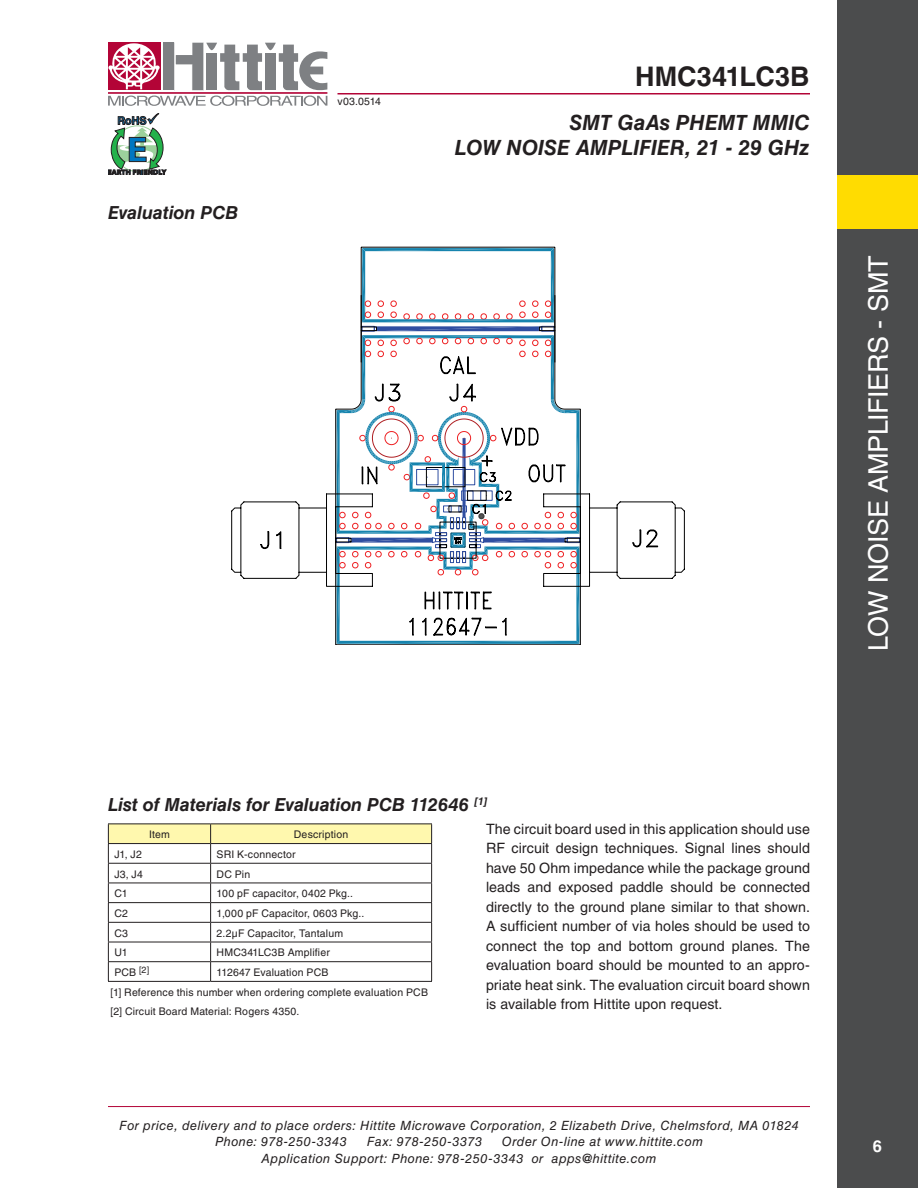
<style>
.page{position:relative;width:918px;height:1188px;background:#fff}
.page>*{position:absolute;margin:0;border:0;box-sizing:border-box;transform-origin:0 0}
.t1{font:27px "Helvetica LT Std";letter-spacing:-.015em;color:#fff}
.t2{font:700 27px "Helvetica LT Std";letter-spacing:.005em;color:#231f20}
.t3{font:italic 700 21px/25.2px "Helvetica LT Std";letter-spacing:.005em;color:#231f20;text-align:right}
.t4{font:italic 700 18px "Helvetica LT Std";letter-spacing:-.005em;color:#231f20}
.t5{font:700 16.5px "Helvetica LT Std";color:#fff}
.t6{font:14.25px/19.5px "Helvetica LT Std";letter-spacing:.005em;color:#231f20;text-align:justify}
.t7{font:italic 12.75px/16.5px "Helvetica LT Std";letter-spacing:.035em;color:#231f20}
.t8{font:10.5px/19.6px "Helvetica LT Std";letter-spacing:.015em;color:#231f20}
</style>
<div class="page">
<hr style="left:108px;top:1106px;width:702px;height:1px;background:#b30437">
<div style="left:163px;top:43px;width:11px;height:47px;background:#7e8083"></div>
<div style="left:108px;top:43px;width:52px;height:47px;background:#b30437"></div>
<hr style="left:108px;top:92px;width:219px;height:2px;background:#b30437">
<svg style="left:176px;top:43px;width:151px;height:47px"></svg>
<svg style="left:108px;top:96px;width:219px;height:10px"></svg>
<svg style="left:108px;top:43px;width:52px;height:46px"></svg>
<hr style="left:338px;top:93px;width:472px;height:1px;background:#b30437">
<svg style="left:108px;top:113px;width:58px;height:62px"></svg>
<div style="left:837px;top:0;width:81px;height:1188px;background:#4b4c4d"></div>
<div style="left:837px;top:175px;width:81px;height:54px;background:#ffdc01"></div>
<svg style="left:108px;top:824px;width:324px;height:157px"></svg>
<hr style="left:108px;top:981px;width:103px;height:1px;background:#231f20">
<hr style="left:211px;top:981px;width:221px;height:1px;background:#231f20">
<svg style="left:231px;top:248px;width:454px;height:396px"></svg>
<svg style="left:374px;top:382px;width:284px;height:166px"></svg>
<p class="t4" style="left:108px;top:201px;width:132px">Evaluation PCB</p>
<p class="t8" style="left:338px;top:91px;width:45px">v03.0514</p>
<h1 class="t2" style="left:635px;top:60px;width:176px">HMC341LC3B</h1>
<h2 class="t3" style="left:455px;top:109px;width:356px">SMT GaAs PHEMT MMIC<br>LOW NOISE AMPLIFIER, 21 - 29 GHz</h2>
<h1 class="t1" style="left:863px;top:651px;width:397px;rotate:-90deg">LOW NOISE AMPLIFIERS - SMT</h1>
<p class="t4" style="left:108px;top:793px;width:381px">List of Materials for Evaluation PCB 112646 <sup>[1]</sup></p>
<p class="t6" style="left:486px;top:819px;width:326px">The circuit board used in this application should use RF circuit design techniques. Signal lines should have 50 Ohm impedance while the package ground leads and exposed paddle should be connected directly to the ground plane similar to that shown.<br>A sufficient number of via holes should be used to connect the top and bottom ground planes. The evaluation board should be mounted to an appro&shy;priate heat sink. The evaluation circuit board shown is available from Hittite upon request.</p>
<p class="t8" style="left:149px;top:825px;width:22px">Item</p>
<p class="t8" style="left:294px;top:825px;width:56px">Description</p>
<p class="t8" style="left:114px;top:844px;width:29px">J1, J2</p>
<p class="t8" style="left:217px;top:844px;width:81px">SRI K-connector</p>
<p class="t8" style="left:114px;top:864px;width:30px">J3, J4</p>
<p class="t8" style="left:217px;top:864px;width:35px">DC Pin</p>
<p class="t8" style="left:114px;top:884px;width:15px">C1</p>
<p class="t8" style="left:217px;top:884px;width:138px">100 pF capacitor, 0402 Pkg..</p>
<p class="t8" style="left:114px;top:903px;width:15px">C2</p>
<p class="t8" style="left:217px;top:903px;width:149px">1,000 pF Capacitor, 0603 Pkg..</p>
<p class="t8" style="left:114px;top:923px;width:15px">C3</p>
<p class="t8" style="left:217px;top:923px;width:128px">2.2µF Capacitor, Tantalum</p>
<p class="t8" style="left:114px;top:943px;width:15px">U1</p>
<p class="t8" style="left:217px;top:943px;width:115px">HMC341LC3B Amplifier</p>
<p class="t8" style="left:114px;top:962px;width:36px">PCB <sup>[2]</sup></p>
<p class="t8" style="left:111px;top:962px;width:319px;text-indent:106px">112647 Evaluation PCB<br>[1] Reference this number when ordering complete evaluation PCB [2] Circuit Board Material: Rogers 4350.</p>
<p class="t7" style="left:215px;top:1117px;width:585px;text-indent:-96px">For price, delivery and to place orders: Hittite Microwave Corporation, 2 Elizabeth Drive, Chelmsford, MA 01824<br>Phone: 978-250-3343</p>
<p class="t7" style="left:262px;top:1133px;width:443px;text-indent:240px">Order On-line at www.hittite.com<br>Application Support: Phone: 978-250-3343 or apps@hittite.com</p>
<p class="t7" style="left:367px;top:1133px;width:117px">Fax: 978-250-3373</p>
<p class="t5" style="left:873px;top:1136px;width:11px">6</p>
</div>
